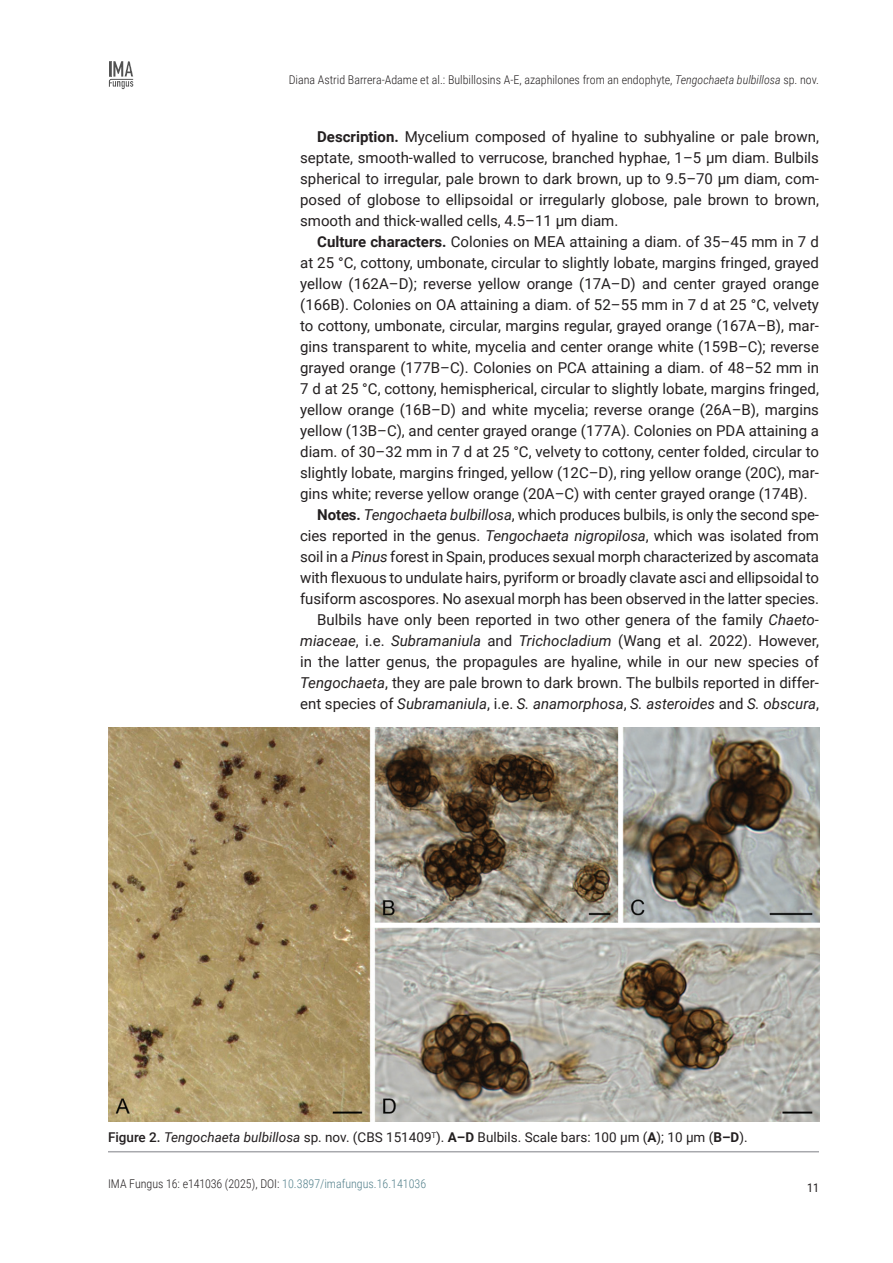
<style>
.page{position:relative;width:893px;height:1263px;background:#fff}
.page>*{position:absolute;margin:0;border:0;box-sizing:border-box;transform-origin:0 0}
.Body_text{font:15px/21px "Roboto";color:#231f20;text-align:justify}
.FIG_-_Caption{font:13.5px "Roboto";color:#231f20}
.t1{font:300 12px "Roboto Condensed";color:#231f20}
.t2{font:12px "Roboto Condensed";color:#231f20}
.s1{font-style:italic}
.s2{font-weight:700}
.s3{font-weight:500}
.s4{color:#54818c}
</style>
<div class="page">
<svg style="left:109px;top:61px;width:24px;height:28px"></svg>
<img style="left:108px;top:728px;width:711px;height:394px">
<hr style="left:108px;top:1151px;width:711px;height:1px;background:#a8a9ad">
<p class="t1" style="left:289px;top:71px;width:532px">Diana Astrid Barrera-Adame et al.: Bulbillosins A-E, azaphilones from an endophyte, <span class="s1">Tengochaeta bulbillosa</span> sp. nov.</p>
<p class="Body_text" style="left:300px;top:125px;width:520px;text-indent:17px"><span class="s2">Description.</span> Mycelium composed of hyaline to subhyaline or pale brown, septate, smooth-walled to verrucose, branched hyphae, 1–5 µm diam. Bulbils spherical to irregular, pale brown to dark brown, up to 9.5–70 µm diam, com&shy;posed of globose to ellipsoidal or irregularly globose, pale brown to brown, smooth and thick-walled cells, 4.5–11 µm diam.</p>
<p class="Body_text" style="left:300px;top:230px;width:520px;text-indent:17px"><span class="s2">Culture characters.</span> Colonies on MEA attaining a diam. of 35–45 mm in 7 d at 25 °C, cottony, umbonate, circular to slightly lobate, margins fringed, grayed yellow (162A–D); reverse yellow orange (17A–D) and center grayed orange (166B). Colonies on OA attaining a diam. of 52–55 mm in 7 d at 25 °C, velvety to cottony, umbonate, circular, margins regular, grayed orange (167A–B), mar&shy;gins transparent to white, mycelia and center orange white (159B–C); reverse grayed orange (177B–C). Colonies on PCA attaining a diam. of 48–52 mm in 7 d at 25 °C, cottony, hemispherical, circular to slightly lobate, margins fringed, yellow orange (16B–D) and white mycelia; reverse orange (26A–B), margins yellow (13B–C), and center grayed orange (177A). Colonies on PDA attaining a diam. of 30–32 mm in 7 d at 25 °C, velvety to cottony, center folded, circular to slightly lobate, margins fringed, yellow (12C–D), ring yellow orange (20C), mar&shy;gins white; reverse yellow orange (20A–C) with center grayed orange (174B).</p>
<p class="Body_text" style="left:300px;top:503px;width:520px;text-indent:17px"><span class="s2">Notes.</span> <span class="s1">Tengochaeta bulbillosa</span>, which produces bulbils, is only the second spe&shy;cies reported in the genus. <span class="s1">Tengochaeta nigropilosa</span>, which was isolated from soil in a <span class="s1">Pinus</span> forest in Spain, produces sexual morph characterized by ascomata with flexuous to undulate hairs, pyriform or broadly clavate asci and ellipsoidal to fusiform ascospores. No asexual morph has been observed in the latter species.</p>
<p class="Body_text" style="left:300px;top:608px;width:520px;text-indent:17px">Bulbils have only been reported in two other genera of the family <span class="s1">Chaeto&shy;miaceae</span>, i.e. <span class="s1">Subramaniula</span> and <span class="s1">Trichocladium</span> (Wang et al. 2022). However, in the latter genus, the propagules are hyaline, while in our new species of <span class="s1">Tengochaeta</span>, they are pale brown to dark brown. The bulbils reported in differ&shy;ent species of <span class="s1">Subramaniula</span>, i.e. <span class="s1">S. anamorphosa</span>, <span class="s1">S. asteroides</span> and <span class="s1">S. obscura</span>,</p>
<p class="FIG_-_Caption" style="left:108px;top:1128px;width:641px"><span class="s3">Figure 2.</span> <span class="s1">Tengochaeta bulbillosa</span> sp. nov. (CBS 151409<sup>T</sup>). <span class="s2">A–D</span> Bulbils. Scale bars: 100 µm (<span class="s2">A</span>); 10 µm (<span class="s2">B–D</span>).</p>
<p class="t1" style="left:108px;top:1175px;width:320px">IMA Fungus 16: e141036 (2025), DOI: <span class="s4">10.3897/imafungus.16.141036</span></p>
<p class="t2" style="left:807px;top:1179px;width:13px">11</p>
</div>
